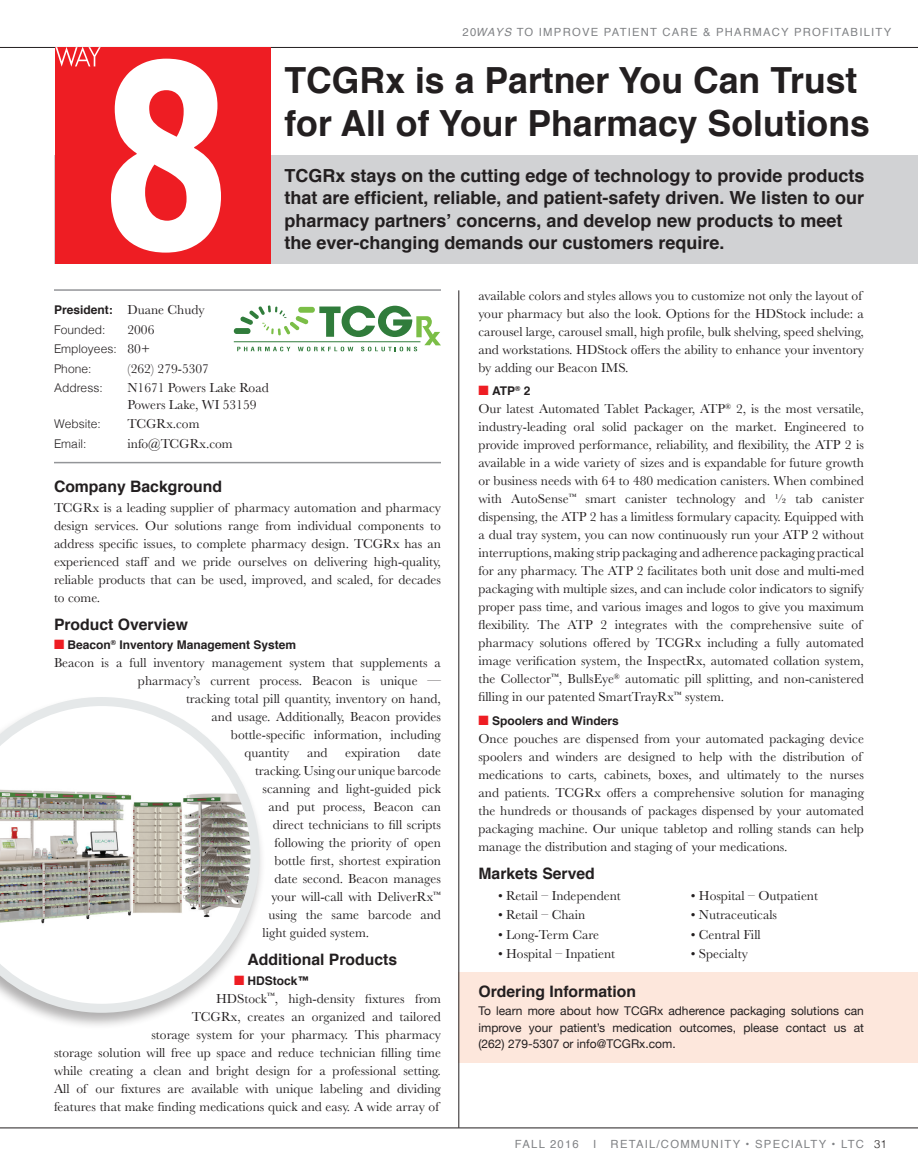
<style>
.page{position:relative;width:918px;height:1175px;background:#fff}
.page>*{position:absolute;margin:0;border:0;box-sizing:border-box;transform-origin:0 0}
.t1{font:700 36px/43.5px "Helvetica";color:#231f20}
.t2{font:700 18px/22.5px "Helvetica";color:#231f20}
.t3{font:700 15.75px "Helvetica";color:#231f20}
.t4{font:13.5px/18px "Baskerville";color:#231f20}
.t5{font:12px/16.5px "Helvetica Neue";color:#231f20;text-align:justify}
.t6{font:700 12px/19.5px "Helvetica";color:#231f20}
.t7{font:300 12px/19.5px "Helvetica";color:#231f20}
.t8{font:11.25px "Helvetica";letter-spacing:.11em;color:#808285}
.s1{font-style:italic}
.s2{font-family:"Baskerville";font-weight:400;font-size:13.5px}
.s3{font-weight:300}
.s4{color:#ee1d23}
.s5{font-weight:300;color:#231f20}
</style>
<div class="page">
<hr style="left:0;top:47px;width:918px;height:1px;background:#231f20">
<div style="left:55px;top:155px;width:863px;height:108px;background:#d1d2d4"></div>
<hr style="left:54px;top:289px;width:387px;height:2px;background:#939598">
<div style="left:55px;top:47px;width:216px;height:216px;background:#ee1d23"></div>
<svg style="left:111px;top:59px;width:110px;height:194px"></svg>
<svg style="left:56px;top:47px;width:45px;height:20px"></svg>
<hr style="left:0;top:1127px;width:918px;height:1px;background:#231f20">
<div style="left:459px;top:972px;width:459px;height:91px;background:#fde7dc"></div>
<hr style="left:54px;top:462px;width:387px;height:1px;background:#939598">
<hr style="left:459px;top:290px;width:1px;height:837px;background:#231f20">
<div style="left:234px;top:328px;width:17px;height:6px;background:#307c3b;border-radius:3px"></div>
<svg style="left:237px;top:305px;width:204px;height:46px"></svg>
<hr style="left:234px;top:341px;width:186px;height:1px;background:#307c3b">
<div style="left:0;top:695px;width:266px;height:335px;background:#231f20;opacity:.35"></div>
<svg style="left:0;top:697px;width:259px;height:315px"></svg>
<p class="t8" style="left:463px;top:23px;width:430px">20<span class="s1">WAYS</span> TO IMPROVE PATIENT CARE &amp; PHARMACY PROFITABILITY</p>
<h1 class="t1" style="left:284px;top:59px;width:587px">TCGRx is a Partner You Can Trust for All of Your Pharmacy Solutions</h1>
<p class="t2" style="left:284px;top:164px;width:582px">TCGRx stays on the cutting edge of technology to provide products that are efficient, reliable, and patient-safety driven. We listen to our pharmacy partners’ concerns, and develop new products to meet the ever-changing demands our customers require.</p>
<p class="t6" style="left:54px;top:300px;width:152px">President: <span class="s2">Duane Chudy<br></span><span class="s3">Founded:</span></p>
<p class="t4" style="left:127px;top:320px;width:28px">2006</p>
<p class="t7" style="left:54px;top:338px;width:98px">Employees: <span class="s2">80+<br></span>Phone:</p>
<p class="t4" style="left:127px;top:359px;width:83px">(262) 279-5307</p>
<p class="t7" style="left:54px;top:377px;width:50px">Address:</p>
<p class="t4" style="left:127px;top:380px;width:143px;line-height:16.5px">N1671 Powers Lake Road<br>Powers Lake, WI 53159</p>
<p class="t7" style="left:54px;top:413px;width:48px">Website:</p>
<p class="t4" style="left:128px;top:415px;width:74px">TCGRx.com</p>
<p class="t7" style="left:54px;top:433px;width:34px">Email:</p>
<p class="t4" style="left:128px;top:434px;width:107px">info@TCGRx.com</p>
<p class="t3" style="left:54px;top:474px;width:170px">Company Background</p>
<p class="t4" style="left:54px;top:498px;width:389px;text-align:justify">TCGRx is a leading supplier of pharmacy automation and pharmacy design services. Our solutions range from individual components to address specific issues, to complete pharmacy design. TCGRx has an experienced staff and we pride ourselves on delivering high-quality, reliable products that can be used, improved, and scaled, for decades to come.</p>
<p class="t3" style="left:54px;top:611px;width:135px">Product Overview</p>
<p class="t6" style="left:54px;top:635px;width:244px"><span class="s4">■</span> Beacon<sup>®</sup> Inventory Management System</p>
<p class="t4" style="left:54px;top:654px;width:388px">Beacon is a full inventory management system that supplements a</p>
<p class="t4" style="left:138px;top:672px;width:304px">pharmacy’s current process. Beacon is unique —</p>
<p class="t4" style="left:186px;top:690px;width:256px">tracking total pill quantity, inventory on hand,</p>
<p class="t4" style="left:212px;top:708px;width:231px">and usage. Additionally, Beacon provides</p>
<p class="t4" style="left:231px;top:726px;width:211px">bottle-specific information, including</p>
<p class="t4" style="left:244px;top:744px;width:47px">quantity</p>
<p class="t4" style="left:307px;top:744px;width:22px">and</p>
<p class="t4" style="left:345px;top:744px;width:57px">expiration</p>
<p class="t4" style="left:418px;top:744px;width:25px">date</p>
<p class="t4" style="left:255px;top:762px;width:188px">tracking. Using our unique barcode</p>
<p class="t4" style="left:263px;top:780px;width:180px">scanning and light-guided pick</p>
<p class="t4" style="left:269px;top:798px;width:174px">and put process, Beacon can</p>
<p class="t4" style="left:273px;top:816px;width:169px">direct technicians to fill scripts</p>
<p class="t4" style="left:274px;top:834px;width:168px">following the priority of open</p>
<p class="t4" style="left:274px;top:852px;width:168px">bottle first, shortest expiration</p>
<p class="t4" style="left:274px;top:870px;width:168px">date second. Beacon manages</p>
<p class="t4" style="left:271px;top:888px;width:171px">your will-call with DeliverRx<sup>™</sup></p>
<p class="t4" style="left:268px;top:906px;width:174px">using the same barcode and</p>
<p class="t4" style="left:263px;top:924px;width:108px">light guided system.</p>
<p class="t3" style="left:248px;top:947px;width:151px">Additional Products</p>
<p class="t6" style="left:234px;top:971px;width:77px"><span class="s4">■</span> HDStock™</p>
<p class="t4" style="left:54px;top:989px;width:389px;text-align:right">HDStock<sup>™</sup>, high-density fixtures from<br>TCGRx, creates an organized and tailored<br>storage system for your pharmacy. This pharmacy<br>storage solution will free up space and reduce technician filling time while creating a clean and bright design for a professional setting.<br>All of our fixtures are available with unique labeling and dividing features that make finding medications quick and easy. A wide array of</p>
<p class="t4" style="left:478px;top:287px;width:387px">available colors and styles allows you to customize not only the layout of your pharmacy but also the look. Options for the HDStock include: a carousel large, carousel small, high profile, bulk shelving, speed shelving, and workstations. HDStock offers the ability to enhance your inventory by adding our Beacon IMS.</p>
<p class="t6" style="left:478px;top:381px;width:53px"><span class="s4">■</span> ATP<sup>®</sup> 2</p>
<p class="t4" style="left:478px;top:400px;width:387px">Our latest Automated Tablet Packager, ATP<sup>®</sup> 2, is the most versatile, industry-leading oral solid packager on the market. Engineered to provide improved performance, reliability, and flexibility, the ATP 2 is available in a wide variety of sizes and is expandable for future growth or business needs with 64 to 480 medication canisters. When combined with AutoSense<sup>™</sup> smart canister technology and ½ tab canister dispensing, the ATP 2 has a limitless formulary capacity. Equipped with a dual tray system, you can now continuously run your ATP 2 without interruptions, making strip packaging and adherence packaging practical for any pharmacy. The ATP 2 facilitates both unit dose and multi-med packaging with multiple sizes, and can include color indicators to signify proper pass time, and various images and logos to give you maximum flexibility. The ATP 2 integrates with the comprehensive suite of pharmacy solutions offered by TCGRx including a fully automated image verification system, the InspectRx, automated collation system, the Collector<sup>™</sup>, BullsEye<sup>®</sup> automatic pill splitting, and non-canistered filling in our patented SmartTrayRx<sup>™</sup> system.</p>
<p class="t6" style="left:479px;top:711px;width:142px"><span class="s4">■</span> Spoolers and Winders</p>
<p class="t4" style="left:478px;top:729px;width:387px">Once pouches are dispensed from your automated packaging device spoolers and winders are designed to help with the distribution of medications to carts, cabinets, boxes, and ultimately to the nurses and patients. TCGRx offers a comprehensive solution for managing the hundreds or thousands of packages dispensed by your automated packaging machine. Our unique tabletop and rolling stands can help manage the distribution and staging of your medications.</p>
<p class="t3" style="left:478px;top:860px;width:118px">Markets Served</p>
<p class="t4" style="left:498px;top:886px;width:124px">• Retail – Independent</p>
<p class="t4" style="left:498px;top:906px;width:89px">• Retail – Chain</p>
<p class="t4" style="left:498px;top:925px;width:103px">• Long-Term Care</p>
<p class="t4" style="left:498px;top:945px;width:119px">• Hospital – Inpatient</p>
<p class="t4" style="left:691px;top:886px;width:129px">• Hospital – Outpatient</p>
<p class="t4" style="left:691px;top:906px;width:88px">• Nutraceuticals</p>
<p class="t4" style="left:691px;top:925px;width:72px">• Central Fill</p>
<p class="t4" style="left:691px;top:945px;width:59px">• Specialty</p>
<p class="t3" style="left:478px;top:978px;width:159px">Ordering Information</p>
<p class="t5" style="left:478px;top:1003px;width:387px">To learn more about how TCGRx adherence packaging solutions can improve your patient’s medication outcomes, please contact us at (262) 279-5307 or info@TCGRx.com.</p>
<p class="t8" style="left:515px;top:1135px;width:65px">FALL 2016</p>
<p class="t8" style="left:593px;top:1135px;width:5px">I</p>
<p class="t8" style="left:611px;top:1135px;width:277px">RETAIL/COMMUNITY • SPECIALTY • LTC <span class="s5">31</span></p>
</div>
